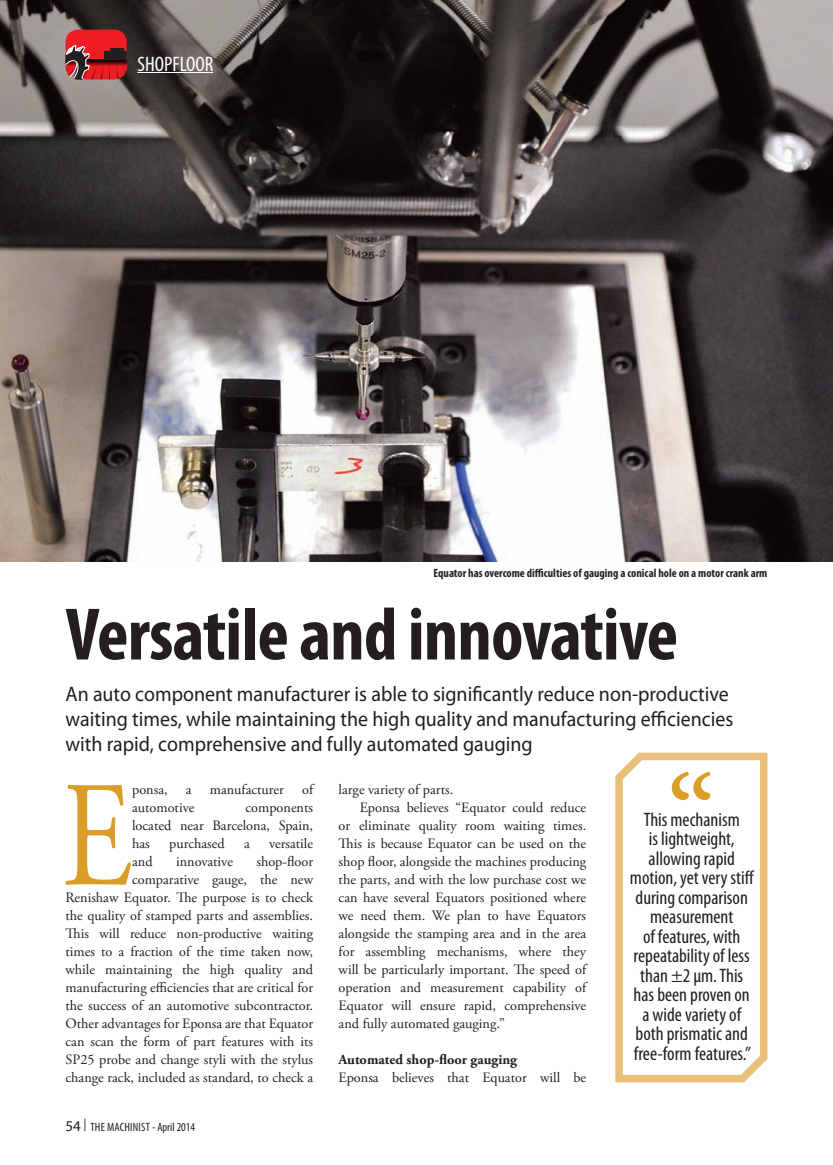
<style>
.page{position:relative;width:833px;height:1165px;background:#fff}
.page>*{position:absolute;margin:0;border:0;box-sizing:border-box;transform-origin:0 0}
.t1{font:150px "Adobe Garamond Pro";color:#da9d27;scale:.8 1}
.t2{font:700 condensed 75px "Myriad Pro";letter-spacing:-.01em;color:#231f20}
.t3{font:21px/25.2px "Myriad Pro";color:#231f20;scale:.95 1}
.t4{font:condensed 21px "Myriad Pro";color:#fff}
.t5{font:condensed 19.5px/19.5px "Myriad Pro";color:#231f20;text-align:center}
.t6{font:14.25px/18px "Adobe Garamond Pro";color:#231f20;text-align:justify}
.t7{font:700 14.25px "Adobe Garamond Pro";color:#231f20}
.t8{font:700 condensed 12px "Myriad Pro";color:#231f20}
.t9{font:condensed 12px "Myriad Pro";letter-spacing:.015em;color:#231f20}
.s1{font-stretch:normal;font-size:15px}
</style>
<div class="page">
<img style="left:0;top:0;width:833px;height:561px">
<svg style="left:84px;top:1118px;width:2px;height:13px"></svg>
<hr style="left:137px;top:72px;width:76px;height:1px;background:#fff">
<div style="left:66px;top:30px;width:61px;height:49px;background:#ee1d23;border-radius:13px"></div>
<svg style="left:66px;top:45px;width:61px;height:34px"></svg>
<svg style="left:615px;top:752px;width:153px;height:331px"></svg>
<svg style="left:672px;top:771px;width:38px;height:29px"></svg>
<p class="t4" style="left:137px;top:51px;width:77px">SHOPFLOOR</p>
<p class="t8" style="left:433px;top:565px;width:335px">Equator has overcome difficulties of gauging a conical hole on a motor crank arm</p>
<p class="t2" style="left:66px;top:587px;width:614px">Versatile and innovative</p>
<p class="t3" style="left:66px;top:680px;width:704px">An auto component manufacturer is able to significantly reduce non-productive waiting times, while maintaining the high quality and manufacturing efficiencies with rapid, comprehensive and fully automated gauging</p>
<p class="t1" style="left:62px;top:746px;width:89px">E</p>
<p class="t6" style="left:132px;top:781px;width:37px">ponsa,</p>
<p class="t6" style="left:186px;top:781px;width:7px">a</p>
<p class="t6" style="left:210px;top:781px;width:75px">manufacturer</p>
<p class="t6" style="left:302px;top:781px;width:13px">of</p>
<p class="t6" style="left:132px;top:799px;width:64px">automotive</p>
<p class="t6" style="left:132px;top:799px;width:182px;text-indent:113px">components located near Barcelona, Spain, has</p>
<p class="t6" style="left:169px;top:835px;width:57px">purchased</p>
<p class="t6" style="left:244px;top:835px;width:7px">a</p>
<p class="t6" style="left:269px;top:835px;width:46px">versatile</p>
<p class="t6" style="left:66px;top:853px;width:249px;text-align:right">shop-floor<br>comparative gauge, the new<br>Renishaw Equator. The purpose is to check the quality of stamped parts and assemblies.<br>This will reduce non-productive waiting times to a fraction of the time taken now, while maintaining the high quality and manufacturing efficiencies that are critical for the success of an automotive subcontractor.<br>Other advantages for Eponsa are that Equator can scan the form of part features with its SP25 probe and change styli with the stylus change rack, included as standard, to check a</p>
<p class="t6" style="left:132px;top:853px;width:22px">and</p>
<p class="t6" style="left:176px;top:853px;width:58px">innovative</p>
<p class="t9" style="left:66px;top:1119px;width:131px"><span class="s1">54</span> THE MACHINIST - April 2014</p>
<p class="t6" style="left:338px;top:781px;width:116px">large variety of parts.</p>
<p class="t6" style="left:338px;top:799px;width:249px;text-indent:21px">Eponsa believes “Equator could reduce or eliminate quality room waiting times.<br>This is because Equator can be used on the shop floor, alongside the machines producing the parts, and with the low purchase cost we can have several Equators positioned where we need them. We plan to have Equators alongside the stamping area and in the area for assembling mechanisms, where they will be particularly important. The speed of operation and measurement capability of Equator will ensure rapid, comprehensive and fully automated gauging.”</p>
<p class="t7" style="left:338px;top:1051px;width:180px">Automated shop-floor gauging</p>
<p class="t6" style="left:338px;top:1069px;width:249px">Eponsa believes that Equator will be</p>
<p class="t5" style="left:630px;top:809px;width:126px">This mechanism<br>is lightweight, allowing rapid motion, yet very stiff during comparison measurement<br>of features, with repeatability of less than ±2 µm. This has been proven on a wide variety of both prismatic and free-form features.”</p>
</div>
